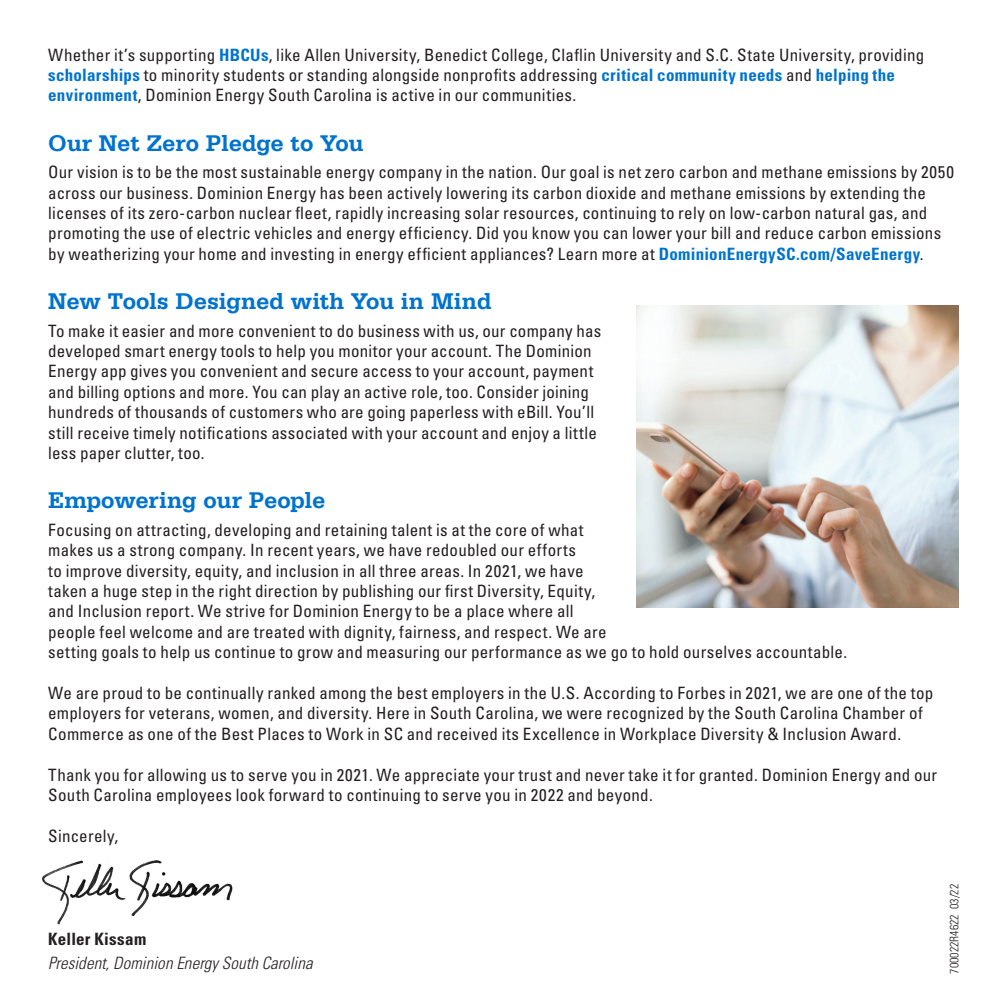
<style>
.page{position:relative;width:1008px;height:1008px;background:#fff}
.page>*{position:absolute;margin:0;border:0;box-sizing:border-box;transform-origin:0 0}
.t1{font:700 24px "Serifa Std";letter-spacing:-.01em;color:#0073ce}
.t2{font:condensed 17px/20.4px "Univers LT Std";letter-spacing:.015em;color:#231f20}
.t3{font:italic 300 condensed 17px "Univers LT Std";letter-spacing:.005em;color:#231f20}
.t4{font:700 condensed 17px "Univers LT Std";letter-spacing:.015em;color:#231f20}
.t5{font:300 condensed 12px "Univers LT Std";color:#231f20}
.s1{font-weight:700;color:#0073ce}
</style>
<div class="page">
<img style="left:42px;top:860px;width:191px;height:65px">
<img style="left:636px;top:305px;width:322px;height:303px">
<p class="t2" style="left:48px;top:44px;width:878px">Whether it’s supporting <span class="s1">HBCUs</span>, like Allen University, Benedict College, Claflin University and S.C. State University, providing <span class="s1">scholarships</span> to minority students or standing alongside nonprofits addressing <span class="s1">critical community needs</span> and <span class="s1">helping the environment</span>, Dominion Energy South Carolina is active in our communities.</p>
<p class="t1" style="left:48px;top:129px;width:317px">Our Net Zero Pledge to You</p>
<p class="t2" style="left:48px;top:162px;width:907px">Our vision is to be the most sustainable energy company in the nation. Our goal is net zero carbon and methane emissions by 2050 across our business. Dominion Energy has been actively lowering its carbon dioxide and methane emissions by extending the licenses of its zero-carbon nuclear fleet, rapidly increasing solar resources, continuing to rely on low-carbon natural gas, and promoting the use of electric vehicles and energy efficiency. Did you know you can lower your bill and reduce carbon emissions by weatherizing your home and investing in energy efficient appliances? Learn more at <span class="s1">DominionEnergySC.com/SaveEnergy</span>.</p>
<p class="t1" style="left:48px;top:287px;width:445px">New Tools Designed with You in Mind</p>
<p class="t2" style="left:48px;top:320px;width:555px">To make it easier and more convenient to do business with us, our company has developed smart energy tools to help you monitor your account. The Dominion Energy app gives you convenient and secure access to your account, payment and billing options and more. You can play an active role, too. Consider joining hundreds of thousands of customers who are going paperless with eBill. You’ll still receive timely notifications associated with your account and enjoy a little less paper clutter, too.</p>
<p class="t1" style="left:48px;top:486px;width:279px">Empowering our People</p>
<p class="t2" style="left:48px;top:519px;width:801px">Focusing on attracting, developing and retaining talent is at the core of what<br>makes us a strong company. In recent years, we have redoubled our efforts<br>to improve diversity, equity, and inclusion in all three areas. In 2021, we have<br>taken a huge step in the right direction by publishing our first Diversity, Equity,<br>and Inclusion report. We strive for Dominion Energy to be a place where all<br>people feel welcome and are treated with dignity, fairness, and respect. We are<br>setting goals to help us continue to grow and measuring our performance as we go to hold ourselves accountable.</p>
<p class="t2" style="left:48px;top:682px;width:887px">We are proud to be continually ranked among the best employers in the U.S. According to Forbes in 2021, we are one of the top employers for veterans, women, and diversity. Here in South Carolina, we were recognized by the South Carolina Chamber of<br>Commerce as one of the Best Places to Work in SC and received its Excellence in Workplace Diversity &amp; Inclusion Award.</p>
<p class="t2" style="left:48px;top:764px;width:891px">Thank you for allowing us to serve you in 2021. We appreciate your trust and never take it for granted. Dominion Energy and our<br>South Carolina employees look forward to continuing to serve you in 2022 and beyond.</p>
<p class="t2" style="left:48px;top:825px;width:72px">Sincerely,</p>
<p class="t4" style="left:48px;top:929px;width:100px">Keller Kissam</p>
<p class="t3" style="left:48px;top:953px;width:266px">President, Dominion Energy South Carolina</p>
<p class="t5" style="left:947px;top:974px;width:91px;rotate:-90deg">700022R4622 03/22</p>
</div>
